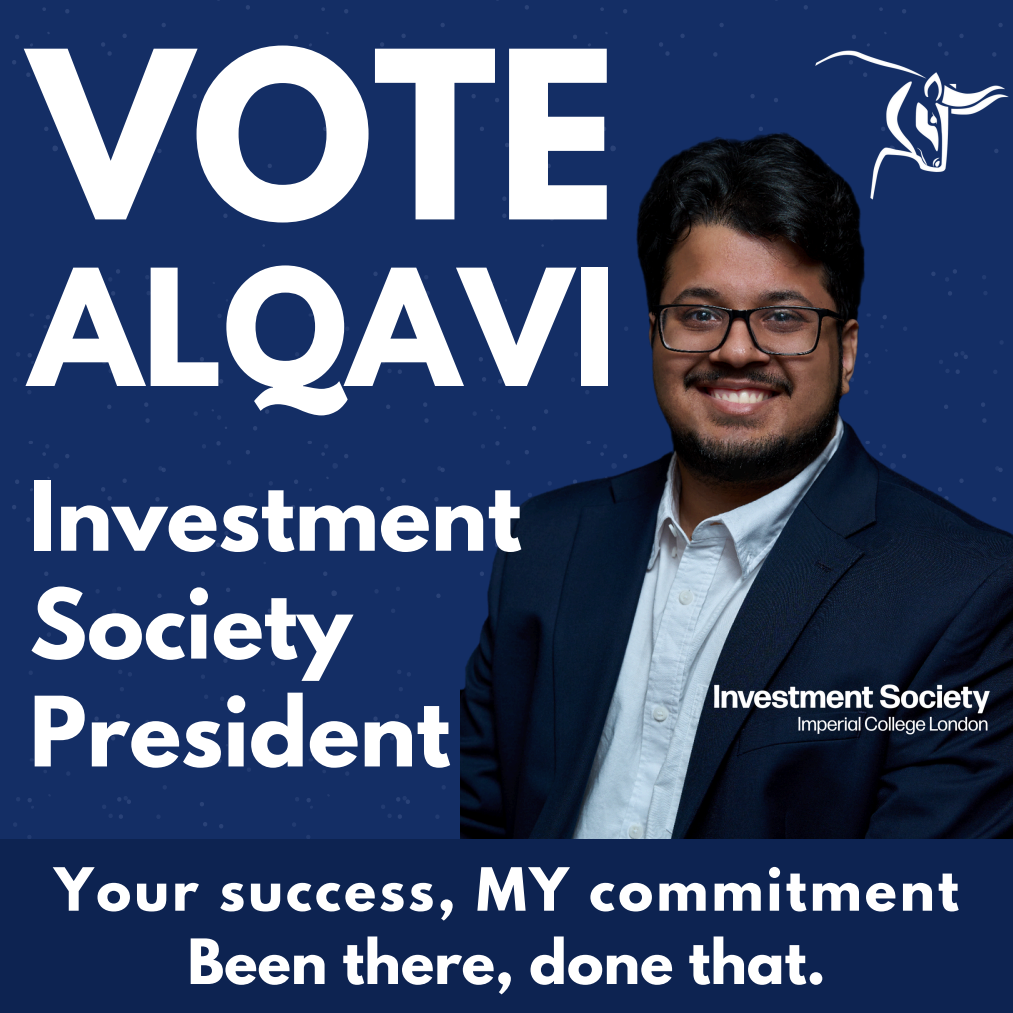
<style>
.page{position:relative;width:1013px;height:1013px;background:#fff}
.page>*{position:absolute;margin:0;border:0;box-sizing:border-box;transform-origin:0 0}
.t1{font:700 206.88px "League Spartan";color:#fff}
.t2{font:700 143.38px "League Spartan";color:#fff}
.t3{font:700 85.75px/107.8px "League Spartan";color:#fff}
.t4{font:700 55.25px "League Spartan";color:#fff}
.t5{font:700 52.75px "League Spartan";letter-spacing:.06em;color:#fff}
</style>
<div class="page">
<div style="left:252px;top:383px;width:208px;height:19px;background:#142e65"></div>
<div style="left:0;top:383px;width:252px;height:19px;background:#142e65"></div>
<div style="left:530px;top:0;width:278px;height:132px;background:#142e65"></div>
<div style="left:251px;top:0;width:279px;height:383px;background:#142e65"></div>
<div style="left:0;top:0;width:251px;height:383px;background:#142e65"></div>
<div style="left:252px;top:828px;width:208px;height:11px;background:#142e65"></div>
<div style="left:0;top:828px;width:252px;height:11px;background:#142e65"></div>
<div style="left:251px;top:402px;width:209px;height:426px;background:#142e65"></div>
<div style="left:0;top:402px;width:251px;height:426px;background:#142e65"></div>
<img style="left:460px;top:132px;width:552px;height:707px">
<img style="left:699px;top:607px;width:290px;height:167px">
<div style="left:0;top:839px;width:1012px;height:173px;background:#0d2351"></div>
<img style="left:808px;top:0;width:204px;height:211px">
<p class="t1" style="left:30px;top:33px;width:588px">VOTE</p>
<p class="t2" style="left:30px;top:257px;width:588px">ALQAVI</p>
<p class="t3" style="left:29px;top:473px;width:493px">Investment<br>Society<br>President</p>
<p class="t5" style="left:54px;top:863px;width:905px">Your success, MY commitment</p>
<p class="t4" style="left:187px;top:934px;width:639px">Been there, done that.</p>
</div>
